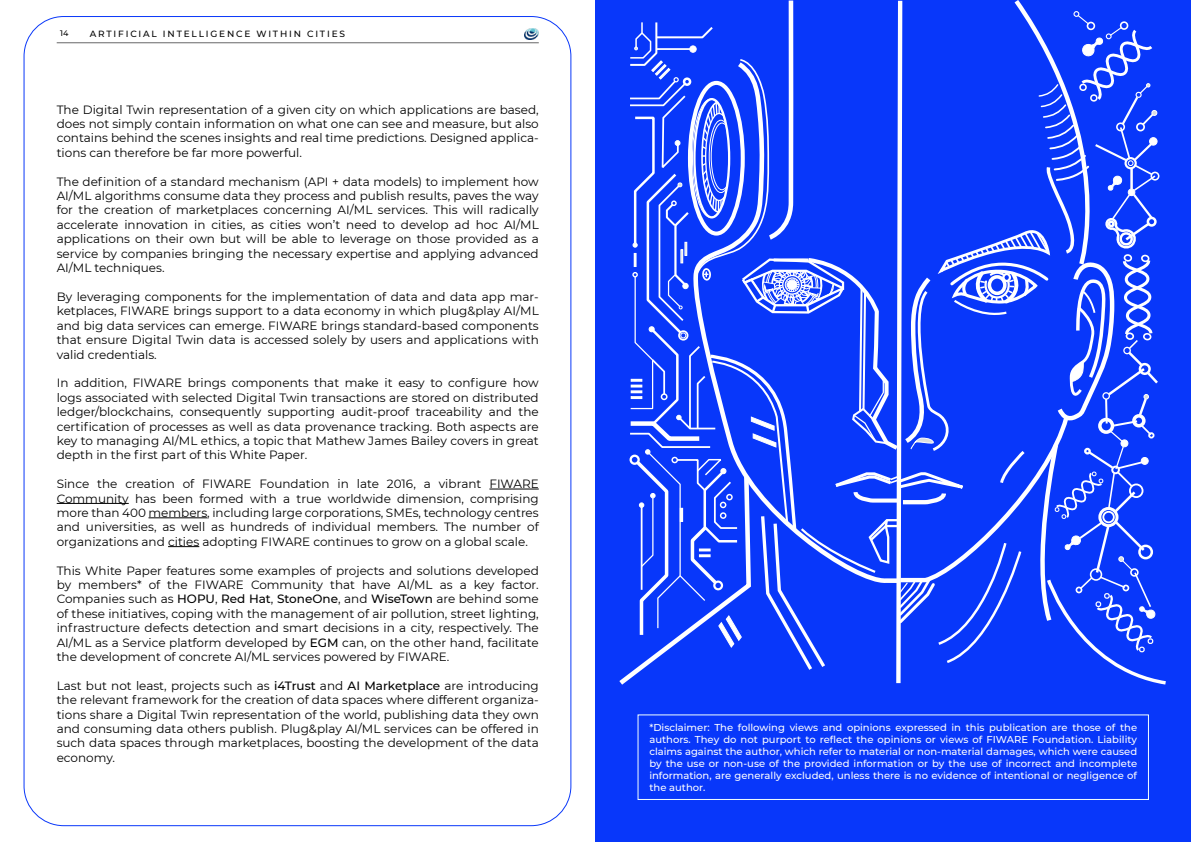
<style>
.page{position:relative;width:1191px;height:842px;background:#fff}
.page>*{position:absolute;margin:0;border:0;box-sizing:border-box;transform-origin:0 0}
.t1{font:12px/14.4px "Montserrat";color:#000;text-align:justify}
.t2{font:500 10px/12px "Montserrat";color:#fff;text-align:justify}
.t3{font:500 9px "Montserrat";letter-spacing:.2em;color:#000}
.t4{font:500 8px "Montserrat";color:#000}
.s1{font-weight:500}
</style>
<div class="page">
<hr style="left:57px;top:43px;width:482px;height:1px;background:#666667">
<img style="left:525px;top:29px;width:14px;height:10px">
<div style="left:595px;top:0;width:596px;height:842px;background:#0837fa"></div>
<svg style="left:619px;top:0;width:547px;height:685px"></svg>
<div style="left:637px;top:714px;width:512px;height:86px;border:1px solid #f3ffff"></div>
<hr style="left:489px;top:489px;width:50px;height:1px;background:#000">
<hr style="left:57px;top:503px;width:72px;height:1px;background:#000">
<hr style="left:148px;top:517px;width:59px;height:1px;background:#000">
<hr style="left:168px;top:546px;width:31px;height:1px;background:#000">
<p class="t4" style="left:60px;top:28px;width:10px">14</p>
<p class="t3" style="left:90px;top:28px;width:257px">ARTIFICIAL INTELLIGENCE WITHIN CITIES</p>
<p class="t1" style="left:57px;top:102px;width:483px">The Digital Twin representation of a given city on which applications are based, does not simply contain information on what one can see and measure, but also contains behind the scenes insights and real time predictions. Designed applica&shy;tions can therefore be far more powerful.</p>
<p class="t1" style="left:57px;top:174px;width:483px">The definition of a standard mechanism (API + data models) to implement how AI/ML algorithms consume data they process and publish results, paves the way for the creation of marketplaces concerning AI/ML services. This will radically accelerate innovation in cities, as cities won’t need to develop ad hoc AI/ML applications on their own but will be able to leverage on those provided as a service by companies bringing the necessary expertise and applying advanced AI/ML techniques.</p>
<p class="t1" style="left:57px;top:289px;width:483px">By leveraging components for the implementation of data and data app mar&shy;ketplaces, FIWARE brings support to a data economy in which plug&amp;play AI/ML and big data services can emerge. FIWARE brings standard-based components that ensure Digital Twin data is accessed solely by users and applications with valid credentials.</p>
<p class="t1" style="left:57px;top:375px;width:483px">In addition, FIWARE brings components that make it easy to configure how logs associated with selected Digital Twin transactions are stored on distributed ledger/blockchains, consequently supporting audit-proof traceability and the certification of processes as well as data provenance tracking. Both aspects are key to managing AI/ML ethics, a topic that Mathew James Bailey covers in great depth in the first part of this White Paper.</p>
<p class="t1" style="left:57px;top:476px;width:483px">Since the creation of FIWARE Foundation in late 2016, a vibrant FIWARE Community has been formed with a true worldwide dimension, comprising more than 400 members, including large corporations, SMEs, technology centres and universities, as well as hundreds of individual members. The number of organizations and cities adopting FIWARE continues to grow on a global scale.</p>
<p class="t1" style="left:57px;top:563px;width:483px">This White Paper features some examples of projects and solutions developed by members* of the FIWARE Community that have AI/ML as a key factor.<br>Companies such as <span class="s1">HOPU</span>, <span class="s1">Red Hat</span>, <span class="s1">StoneOne</span>, and <span class="s1">WiseTown</span> are behind some of these initiatives, coping with the management of air pollution, street lighting, infrastructure defects detection and smart decisions in a city, respectively. The AI/ML as a Service platform developed by <span class="s1">EGM</span> can, on the other hand, facilitate the development of concrete AI/ML services powered by FIWARE.</p>
<p class="t1" style="left:57px;top:678px;width:483px">Last but not least, projects such as <span class="s1">i4Trust</span> and <span class="s1">AI Marketplace</span> are introducing the relevant framework for the creation of data spaces where different organiza&shy;tions share a Digital Twin representation of the world, publishing data they own and consuming data others publish. Plug&amp;play AI/ML services can be offered in such data spaces through marketplaces, boosting the development of the data economy.</p>
<p class="t2" style="left:649px;top:721px;width:489px">*Disclaimer: The following views and opinions expressed in this publication are those of the authors. They do not purport to reflect the opinions or views of FIWARE Foundation. Liability claims against the author, which refer to material or non-material damages, which were caused by the use or non-use of the provided information or by the use of incorrect and incomplete information, are generally excluded, unless there is no evidence of intentional or negligence of the author.</p>
</div>
